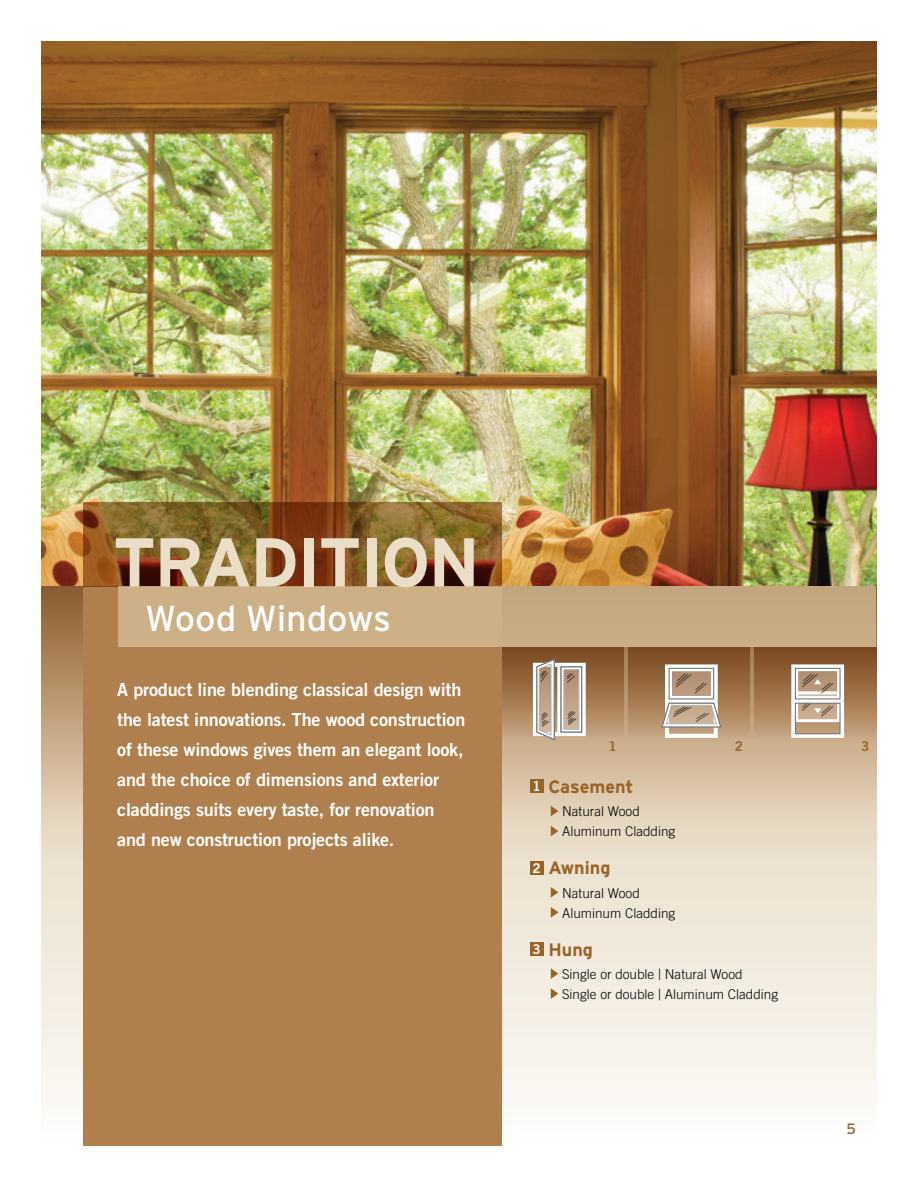
<style>
.page{position:relative;width:918px;height:1188px;background:#fff}
.page>*{position:absolute;margin:0;border:0;box-sizing:border-box;transform-origin:0 0}
.t1{font:700 69px "Interstate";letter-spacing:-.03em;color:#eadec8}
.Type_de_produit__Sép{font:36px "Interstate";color:#fff}
.Txt_Gras__Séparatric{font:18px/30px "Trade Gothic Bold Two";letter-spacing:-.01em;color:#fff}
.Énum__Produit_1__Sép{font:700 18px "Interstate";color:#9a6325}
.t2{font:15px "Interstate";color:#9a6325}
.Énum__Produit_2__Sép{font:300 13.5px "Trade Gothic";color:#000}
.t3{font:13.5px "Trade Gothic Bold Two";color:#fff}
.Texte_Courant{font:13.5px "Trade Gothic Bold Two";color:#9a6325}
.s1{font-size:15.6px}
</style>
<div class="page">
<img style="left:42px;top:41px;width:834px;height:546px">
<svg style="left:42px;top:816px;width:834px;height:330px"></svg>
<div style="left:42px;top:587px;width:834px;height:229px;background:linear-gradient(to bottom,#8d5b2c,#e7d5bb)"></div>
<div style="left:84px;top:587px;width:418px;height:559px;background:#af804d"></div>
<svg style="left:84px;top:502px;width:418px;height:85px;background:#805522"></svg>
<div style="left:118px;top:587px;width:758px;height:60px;background:#cdb085"></div>
<div style="left:628px;top:647px;width:122px;height:108px;background:linear-gradient(to bottom,#794419,#d3b693)"></div>
<svg style="left:661px;top:664px;width:60px;height:74px"></svg>
<div style="left:755px;top:647px;width:121px;height:108px;background:linear-gradient(to bottom,#794419,#d3b693)"></div>
<svg style="left:791px;top:664px;width:53px;height:74px"></svg>
<div style="left:795px;top:703px;width:45px;height:31px;border:1px solid #6d6e71"></div>
<div style="left:795px;top:668px;width:45px;height:31px;border:1px solid #6d6e71"></div>
<div style="left:502px;top:647px;width:122px;height:108px;background:linear-gradient(to bottom,#794419,#d3b693)"></div>
<svg style="left:533px;top:659px;width:53px;height:81px"></svg>
<div style="left:530px;top:780px;width:13px;height:13px;background:#9a6325"></div>
<svg style="left:551px;top:806px;width:7px;height:10px"></svg>
<svg style="left:551px;top:826px;width:7px;height:10px"></svg>
<div style="left:530px;top:861px;width:13px;height:13px;background:#9a6325"></div>
<svg style="left:551px;top:887px;width:7px;height:11px"></svg>
<svg style="left:551px;top:907px;width:7px;height:11px"></svg>
<div style="left:530px;top:942px;width:13px;height:14px;background:#9a6325"></div>
<svg style="left:551px;top:968px;width:7px;height:11px"></svg>
<svg style="left:551px;top:988px;width:7px;height:11px"></svg>
<p class="t1" style="left:113px;top:524px;width:369px">TRADITION</p>
<p class="Type_de_produit__Sép" style="left:145px;top:599px;width:247px">Wood Windows</p>
<p class="Txt_Gras__Séparatric" style="left:117px;top:674px;width:350px">A product line blending classical design with the latest innovations. The wood construction of these windows gives them an elegant look, and the choice of dimensions and exterior claddings suits every taste, for renovation and new construction projects alike.</p>
<p class="Texte_Courant" style="left:609px;top:738px;width:10px">1</p>
<p class="Texte_Courant" style="left:735px;top:738px;width:10px">2</p>
<p class="Texte_Courant" style="left:861px;top:738px;width:10px">3</p>
<p class="t3" style="left:532px;top:778px;width:10px">1</p>
<p class="Énum__Produit_1__Sép" style="left:549px;top:777px;width:86px">Casement</p>
<p class="Énum__Produit_2__Sép" style="left:562px;top:804px;width:79px">Natural Wood</p>
<p class="Énum__Produit_2__Sép" style="left:562px;top:824px;width:115px">Aluminum Cladding</p>
<p class="t3" style="left:532px;top:859px;width:10px">2</p>
<p class="Énum__Produit_1__Sép" style="left:549px;top:858px;width:63px">Awning</p>
<p class="Énum__Produit_2__Sép" style="left:562px;top:885px;width:79px">Natural Wood</p>
<p class="Énum__Produit_2__Sép" style="left:562px;top:905px;width:115px">Aluminum Cladding</p>
<p class="t3" style="left:532px;top:941px;width:10px">3</p>
<p class="Énum__Produit_1__Sép" style="left:549px;top:939px;width:46px">Hung</p>
<p class="Énum__Produit_2__Sép" style="left:562px;top:966px;width:182px">Single or double <span class="s1">|</span> Natural Wood</p>
<p class="Énum__Produit_2__Sép" style="left:562px;top:986px;width:218px">Single or double <span class="s1">|</span> Aluminum Cladding</p>
<p class="t2" style="left:846px;top:1120px;width:11px">5</p>
</div>
